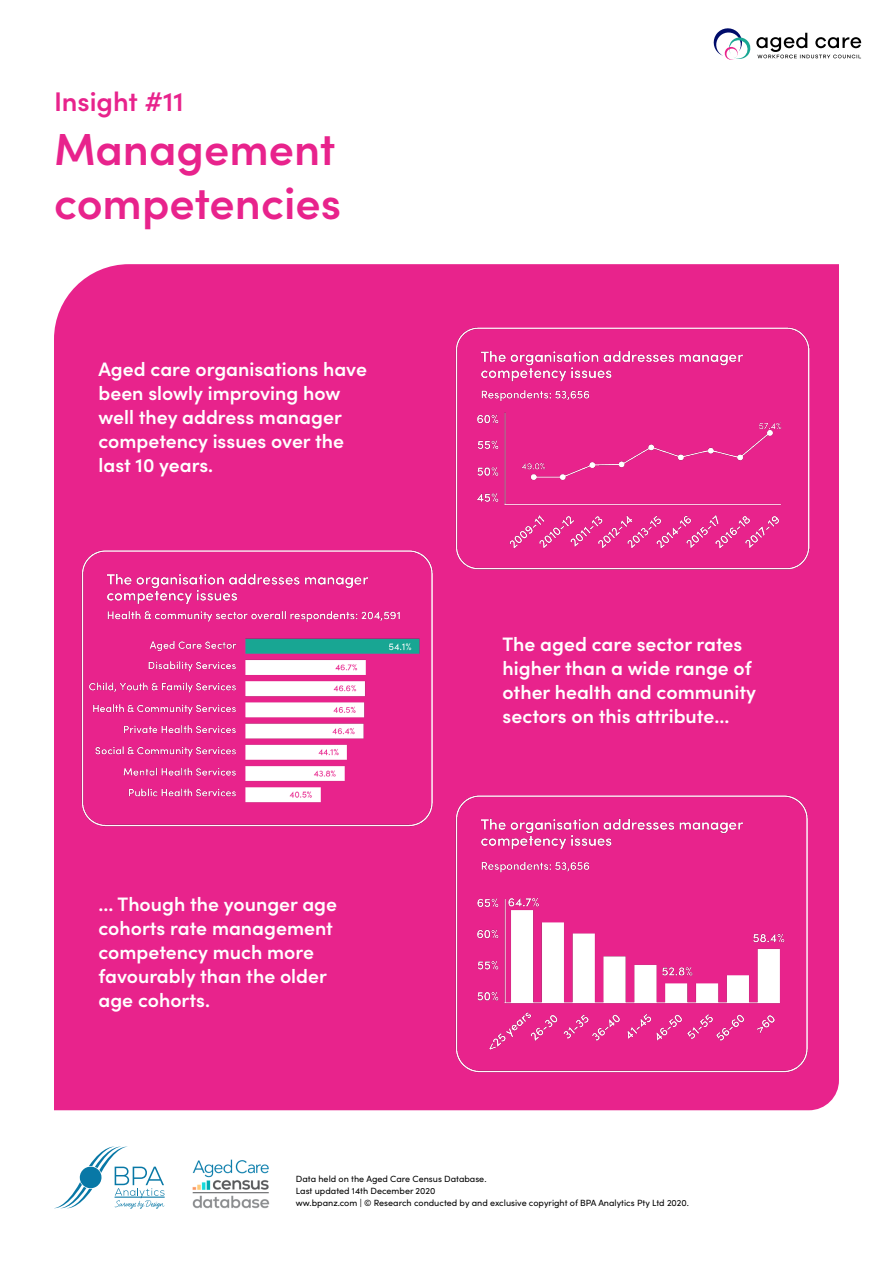
<style>
.page{position:relative;width:893px;height:1263px;background:#fff}
.page>*{position:absolute;margin:0;border:0;box-sizing:border-box;transform-origin:0 0}
.t1{font:600 45px/54px "Sofia Pro";color:#e8238c}
.t2{font:600 27px "Sofia Pro";color:#e8238c}
.t3{font:600 19.5px/24px "Sofia Pro";color:#fff}
.t4{font:9px/12px "Sofia Pro";color:#000}
</style>
<div class="page">
<svg style="left:713px;top:28px;width:148px;height:32px"></svg>
<div style="left:54px;top:264px;width:785px;height:846px;background:#e8238c"></div>
<img style="left:455px;top:327px;width:354px;height:245px">
<img style="left:455px;top:795px;width:354px;height:278px">
<img style="left:81px;top:550px;width:353px;height:278px">
<img style="left:192px;top:1159px;width:78px;height:50px">
<hr style="left:115px;top:1197px;width:50px;height:1px;background:#0878a6">
<svg style="left:54px;top:1146px;width:110px;height:63px"></svg>
<h2 class="t2" style="left:54px;top:81px;width:131px">Insight #11</h2>
<h1 class="t1" style="left:54px;top:119px;width:289px">Management competencies</h1>
<p class="t3" style="left:98px;top:356px;width:270px">Aged care organisations have been slowly improving how well they address manager competency issues over the last 10 years.</p>
<p class="t3" style="left:98px;top:891px;width:240px">... Though the younger age cohorts rate management competency much more favourably than the older age cohorts.</p>
<p class="t3" style="left:502px;top:631px;width:255px">The aged care sector rates higher than a wide range of other health and community sectors on this attribute...</p>
<p class="t4" style="left:296px;top:1173px;width:394px">Data held on the Aged Care Census Database.<br>Last updated 14th December 2020<br>ww.bpanz.com | © Research conducted by and exclusive copyright of BPA Analytics Pty Ltd 2020.</p>
</div>
